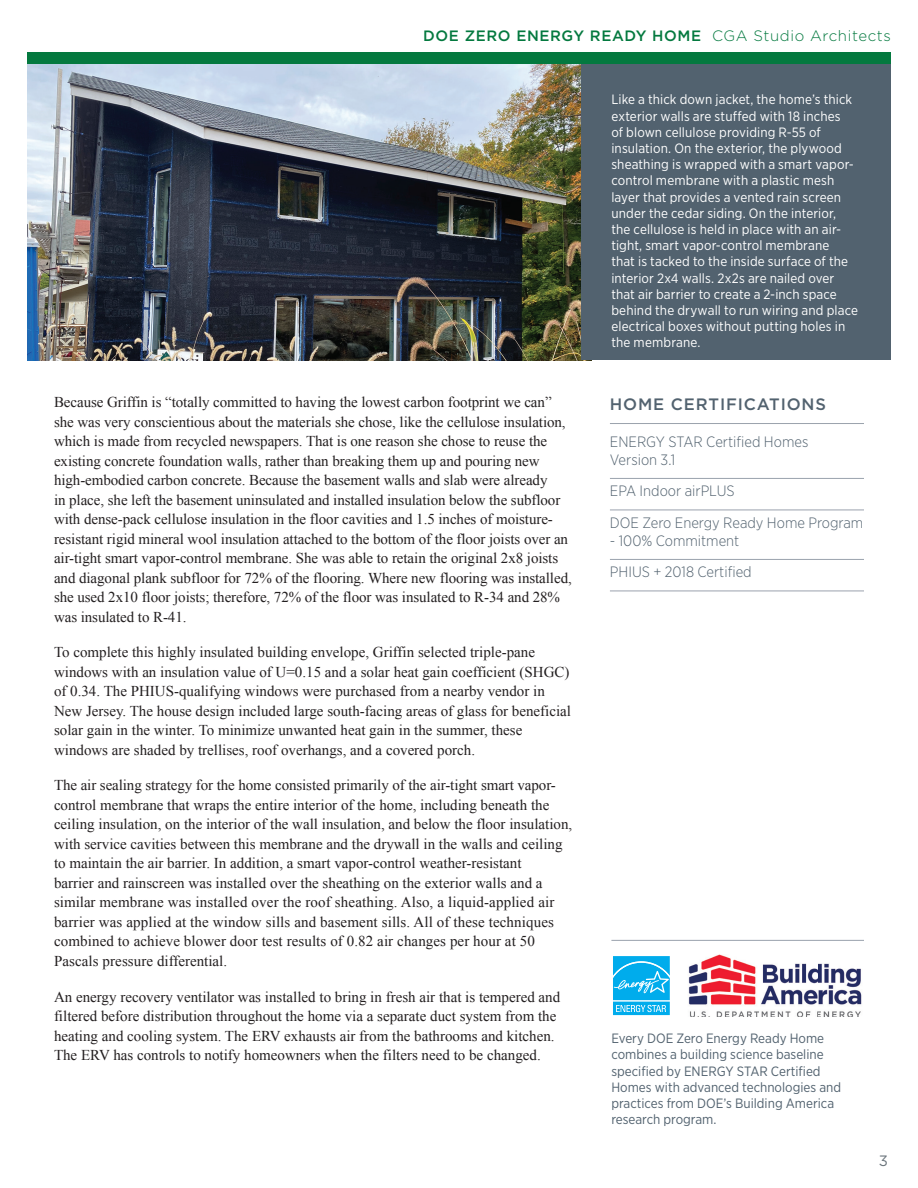
<style>
.page{position:relative;width:918px;height:1188px;background:#fff}
.page>*{position:absolute;margin:0;border:0;box-sizing:border-box;transform-origin:0 0}
.t1{font:500 16.5px "Gotham";letter-spacing:.05em;color:#52626f}
.t2{font:15px/19.5px "Times New Roman";color:#231f20}
.t3{font:300 15px/31.5px "Gotham Narrow";color:#52626f}
.t4{font:500 15px "Gotham";letter-spacing:.04em;color:#04793f}
.t5{font:15px "Gotham";color:#6a747b}
.t6{font:13.5px/16.2px "Gotham Narrow";letter-spacing:.005em;color:#fff}
.t7{font:13.5px/16.2px "Gotham Narrow";color:#52626f}
.s1{font-weight:300}
</style>
<div class="page">
<img style="left:27px;top:64px;width:554px;height:296px">
<div style="left:581px;top:58px;width:310px;height:302px;background:#52626f"></div>
<hr style="left:610px;top:423px;width:254px;height:1px;background:#9aa2ad">
<hr style="left:610px;top:478px;width:254px;height:1px;background:#9aa2ad">
<hr style="left:610px;top:510px;width:254px;height:1px;background:#9aa2ad">
<hr style="left:610px;top:559px;width:254px;height:1px;background:#9aa2ad">
<hr style="left:610px;top:591px;width:254px;height:1px;background:#9aa2ad">
<div style="left:27px;top:52px;width:864px;height:12px;background:#04793f"></div>
<hr style="left:611px;top:940px;width:253px;height:1px;background:#9aa2ad">
<img style="left:688px;top:954px;width:174px;height:63px">
<svg style="left:613px;top:1015px;width:57px;height:1px"></svg>
<div style="left:613px;top:1002px;width:57px;height:13px;background:#00acec"></div>
<svg style="left:613px;top:956px;width:57px;height:56px;background:#2dbaef"></svg>
<p class="t4" style="left:423px;top:26px;width:469px">DOE ZERO ENERGY READY HOME <span class="s1">CGA Studio Architects</span></p>
<p class="t2" style="left:54px;top:392px;width:519px">Because Griffin is “totally committed to having the lowest carbon footprint we can” she was very conscientious about the materials she chose, like the cellulose insulation, which is made from recycled newspapers. That is one reason she chose to reuse the existing concrete foundation walls, rather than breaking them up and pouring new high-embodied carbon concrete. Because the basement walls and slab were already<br>in place, she left the basement uninsulated and installed insulation below the subfloor with dense-pack cellulose insulation in the floor cavities and 1.5 inches of moisture&shy;resistant rigid mineral wool insulation attached to the bottom of the floor joists over an air-tight smart vapor-control membrane. She was able to retain the original 2x8 joists and diagonal plank subfloor for 72% of the flooring. Where new flooring was installed, she used 2x10 floor joists; therefore, 72% of the floor was insulated to R-34 and 28% was insulated to R-41.</p>
<p class="t2" style="left:54px;top:642px;width:519px">To complete this highly insulated building envelope, Griffin selected triple-pane windows with an insulation value of U=0.15 and a solar heat gain coefficient (SHGC) of 0.34. The PHIUS-qualifying windows were purchased from a nearby vendor in New Jersey. The house design included large south-facing areas of glass for beneficial solar gain in the winter. To minimize unwanted heat gain in the summer, these windows are shaded by trellises, roof overhangs, and a covered porch.</p>
<p class="t2" style="left:54px;top:775px;width:520px">The air sealing strategy for the home consisted primarily of the air-tight smart vapor&shy;control membrane that wraps the entire interior of the home, including beneath the ceiling insulation, on the interior of the wall insulation, and below the floor insulation, with service cavities between this membrane and the drywall in the walls and ceiling to maintain the air barrier. In addition, a smart vapor-control weather-resistant<br>barrier and rainscreen was installed over the sheathing on the exterior walls and a similar membrane was installed over the roof sheathing. Also, a liquid-applied air barrier was applied at the window sills and basement sills. All of these techniques combined to achieve blower door test results of 0.82 air changes per hour at 50<br>Pascals pressure differential.</p>
<p class="t2" style="left:54px;top:987px;width:508px">An energy recovery ventilator was installed to bring in fresh air that is tempered and filtered before distribution throughout the home via a separate duct system from the heating and cooling system. The ERV exhausts air from the bathrooms and kitchen.<br>The ERV has controls to notify homeowners when the filters need to be changed.</p>
<p class="t6" style="left:611px;top:91px;width:248px">Like a thick down jacket, the home’s thick exterior walls are stuffed with 18 inches<br>of blown cellulose providing R-55 of insulation. On the exterior, the plywood sheathing is wrapped with a smart vapor&shy;control membrane with a plastic mesh layer that provides a vented rain screen under the cedar siding. On the interior, the cellulose is held in place with an air&shy;tight, smart vapor-control membrane<br>that is tacked to the inside surface of the interior 2x4 walls. 2x2s are nailed over that air barrier to create a 2-inch space behind the drywall to run wiring and place electrical boxes without putting holes in the membrane.</p>
<p class="t1" style="left:610px;top:393px;width:218px">HOME CERTIFICATIONS</p>
<p class="t3" style="left:610px;top:432px;width:200px;line-height:18px">ENERGY STAR Certified Homes<br>Version 3.1</p>
<p class="t3" style="left:610px;top:475px;width:255px">EPA Indoor airPLUS<br>DOE Zero Energy Ready Home Program</p>
<p class="t3" style="left:610px;top:524px;width:143px">- 100% Commitment<br>PHIUS + 2018 Certified</p>
<p class="t7" style="left:611px;top:1030px;width:231px">Every DOE Zero Energy Ready Home combines a building science baseline specified by ENERGY STAR Certified Homes with advanced technologies and practices from DOE’s Building America research program.</p>
<p class="t5" style="left:879px;top:1151px;width:11px">3</p>
</div>
